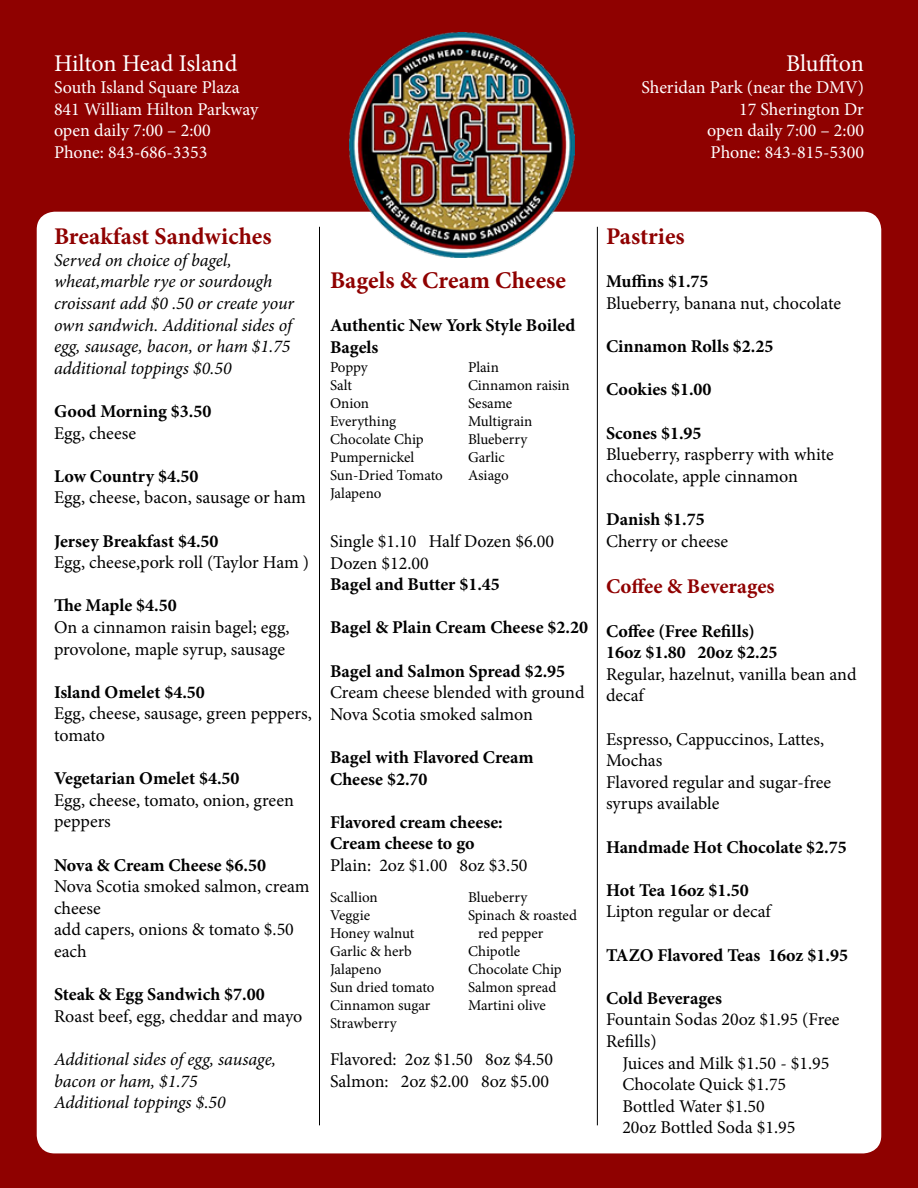
<style>
.page{position:relative;width:918px;height:1188px;background:#8f0100}
.page>*{position:absolute;margin:0;border:0;box-sizing:border-box;transform-origin:0 0}
.t1{font:700 24px "Minion Pro";color:#8f0100}
.t2{font:24px "Minion Pro";letter-spacing:-.005em;color:#fff}
.t3{font:700 21px "Minion Pro";color:#8f0100}
.t4{font:18px/21.6px "Minion Pro";color:#000}
.t5{font:700 18px/21.6px "Minion Pro";color:#000}
.t6{font:italic 18px/21.6px "Minion Pro";letter-spacing:-.01em;color:#000}
.t7{font:18px/21.6px "Minion Pro";color:#fff}
.t8{font:15px/18px "Minion Pro";color:#000}
</style>
<div class="page">
<div style="left:37px;top:212px;width:844px;height:941px;background:#fff;border-radius:18px"></div>
<img style="left:350px;top:32px;width:225px;height:225px">
<hr style="left:319px;top:227px;width:1px;height:898px;background:#000">
<hr style="left:597px;top:227px;width:1px;height:898px;background:#000">
<h1 class="t2" style="left:54px;top:48px;width:185px">Hilton Head Island</h1>
<p class="t7" style="left:54px;top:77px;width:206px">South Island Square Plaza<br>841 William Hilton Parkway open daily 7:00 – 2:00<br>Phone: 843-686-3353</p>
<h1 class="t2" style="left:786px;top:48px;width:79px">Bluffton</h1>
<p class="t7" style="left:641px;top:77px;width:224px;text-align:right">Sheridan Park (near the DMV)<br>17 Sherington Dr<br>open daily 7:00 – 2:00<br>Phone: 843-815-5300</p>
<h1 class="t1" style="left:54px;top:220px;width:219px">Breakfast Sandwiches</h1>
<p class="t6" style="left:54px;top:249px;width:242px">Served on choice of bagel, wheat,marble rye or sourdough croissant add $0 .50 or create your own sandwich. Additional sides of egg, sausage, bacon, or ham $1.75 additional toppings $0.50</p>
<p class="t5" style="left:54px;top:400px;width:159px">Good Morning $3.50</p>
<p class="t4" style="left:54px;top:422px;width:84px">Egg, cheese</p>
<p class="t5" style="left:54px;top:465px;width:146px">Low Country $4.50</p>
<p class="t4" style="left:54px;top:487px;width:254px">Egg, cheese, bacon, sausage or ham</p>
<p class="t5" style="left:54px;top:530px;width:166px">Jersey Breakfast $4.50</p>
<p class="t4" style="left:54px;top:552px;width:257px">Egg, cheese,pork roll (Taylor Ham )</p>
<p class="t5" style="left:54px;top:595px;width:124px">The Maple $4.50</p>
<p class="t4" style="left:54px;top:617px;width:237px">On a cinnamon raisin bagel; egg, provolone, maple syrup, sausage</p>
<p class="t5" style="left:54px;top:681px;width:152px">Island Omelet $4.50</p>
<p class="t4" style="left:54px;top:703px;width:259px">Egg, cheese, sausage, green peppers, tomato</p>
<p class="t5" style="left:54px;top:767px;width:187px">Vegetarian Omelet $4.50</p>
<p class="t4" style="left:54px;top:789px;width:241px">Egg, cheese, tomato, onion, green peppers</p>
<p class="t5" style="left:54px;top:854px;width:214px">Nova &amp; Cream Cheese $6.50</p>
<p class="t4" style="left:54px;top:876px;width:257px">Nova Scotia smoked salmon, cream cheese<br>add capers, onions &amp; tomato $.50 each</p>
<p class="t5" style="left:54px;top:983px;width:212px">Steak &amp; Egg Sandwich $7.00</p>
<p class="t4" style="left:54px;top:1005px;width:250px">Roast beef, egg, cheddar and mayo</p>
<p class="t6" style="left:54px;top:1048px;width:224px">Additional sides of egg, sausage, bacon or ham, $1.75<br>Additional toppings $.50</p>
<h1 class="t1" style="left:330px;top:263px;width:238px">Bagels &amp; Cream Cheese</h1>
<p class="t5" style="left:330px;top:314px;width:247px">Authentic New York Style Boiled<br>Bagels</p>
<p class="t8" style="left:330px;top:358px;width:114px">Poppy<br>Salt<br>Onion<br>Everything<br>Chocolate Chip<br>Pumpernickel<br>Sun-Dried Tomato<br>Jalapeno</p>
<p class="t8" style="left:468px;top:358px;width:103px">Plain<br>Cinnamon raisin<br>Sesame<br>Multigrain<br>Blueberry<br>Garlic<br>Asiago</p>
<p class="t4" style="left:330px;top:530px;width:226px">Single $1.10 Half Dozen $6.00<br>Dozen $12.00</p>
<p class="t5" style="left:330px;top:573px;width:171px">Bagel and Butter $1.45</p>
<p class="t5" style="left:330px;top:617px;width:260px">Bagel &amp; Plain Cream Cheese $2.20</p>
<p class="t5" style="left:330px;top:660px;width:237px">Bagel and Salmon Spread $2.95</p>
<p class="t4" style="left:330px;top:682px;width:256px">Cream cheese blended with ground<br>Nova Scotia smoked salmon</p>
<p class="t5" style="left:330px;top:746px;width:205px">Bagel with Flavored Cream<br>Cheese $2.70</p>
<p class="t5" style="left:330px;top:811px;width:174px">Flavored cream cheese:<br>Cream cheese to go</p>
<p class="t4" style="left:330px;top:854px;width:199px">Plain: 2oz $1.00 8oz $3.50</p>
<p class="t8" style="left:330px;top:888px;width:106px">Scallion<br>Veggie<br>Honey walnut<br>Garlic &amp; herb<br>Jalapeno<br>Sun dried tomato<br>Cinnamon sugar<br>Strawberry</p>
<p class="t8" style="left:468px;top:888px;width:61px">Blueberry</p>
<p class="t8" style="left:468px;top:906px;width:111px">Spinach &amp; roasted</p>
<p class="t8" style="left:478px;top:924px;width:67px">red pepper</p>
<p class="t8" style="left:468px;top:942px;width:54px">Chipotle</p>
<p class="t8" style="left:468px;top:960px;width:95px">Chocolate Chip</p>
<p class="t8" style="left:468px;top:978px;width:90px">Salmon spread</p>
<p class="t8" style="left:468px;top:996px;width:80px">Martini olive</p>
<p class="t4" style="left:330px;top:1049px;width:225px">Flavored: 2oz $1.50 8oz $4.50<br>Salmon: 2oz $2.00 8oz $5.00</p>
<h1 class="t1" style="left:606px;top:220px;width:80px">Pastries</h1>
<p class="t5" style="left:606px;top:271px;width:104px">Muffins $1.75</p>
<p class="t4" style="left:606px;top:293px;width:237px">Blueberry, banana nut, chocolate</p>
<p class="t5" style="left:606px;top:335px;width:169px">Cinnamon Rolls $2.25</p>
<p class="t5" style="left:606px;top:379px;width:107px">Cookies $1.00</p>
<p class="t5" style="left:606px;top:422px;width:97px">Scones $1.95</p>
<p class="t4" style="left:606px;top:444px;width:229px">Blueberry, raspberry with white chocolate, apple cinnamon</p>
<p class="t5" style="left:606px;top:508px;width:100px">Danish $1.75</p>
<p class="t4" style="left:606px;top:530px;width:124px">Cherry or cheese</p>
<p class="t3" style="left:606px;top:572px;width:170px">Coffee &amp; Beverages</p>
<p class="t5" style="left:606px;top:620px;width:173px">Coffee (Free Refills)<br>16oz $1.80 20oz $2.25</p>
<p class="t4" style="left:606px;top:663px;width:252px">Regular, hazelnut, vanilla bean and decaf</p>
<p class="t4" style="left:606px;top:728px;width:227px">Espresso, Cappuccinos, Lattes,<br>Mochas<br>Flavored regular and sugar-free syrups available</p>
<p class="t5" style="left:606px;top:836px;width:242px">Handmade Hot Chocolate $2.75</p>
<p class="t5" style="left:606px;top:879px;width:144px">Hot Tea 16oz $1.50</p>
<p class="t4" style="left:606px;top:901px;width:166px">Lipton regular or decaf</p>
<p class="t5" style="left:606px;top:944px;width:244px">TAZO Flavored Teas 16oz $1.95</p>
<p class="t5" style="left:606px;top:987px;width:118px">Cold Beverages</p>
<p class="t4" style="left:606px;top:1009px;width:235px">Fountain Sodas 20oz $1.95 (Free<br>Refills)</p>
<p class="t4" style="left:622px;top:1052px;width:209px">Juices and Milk $1.50 - $1.95<br>Chocolate Quick $1.75<br>Bottled Water $1.50<br>20oz Bottled Soda $1.95</p>
</div>
